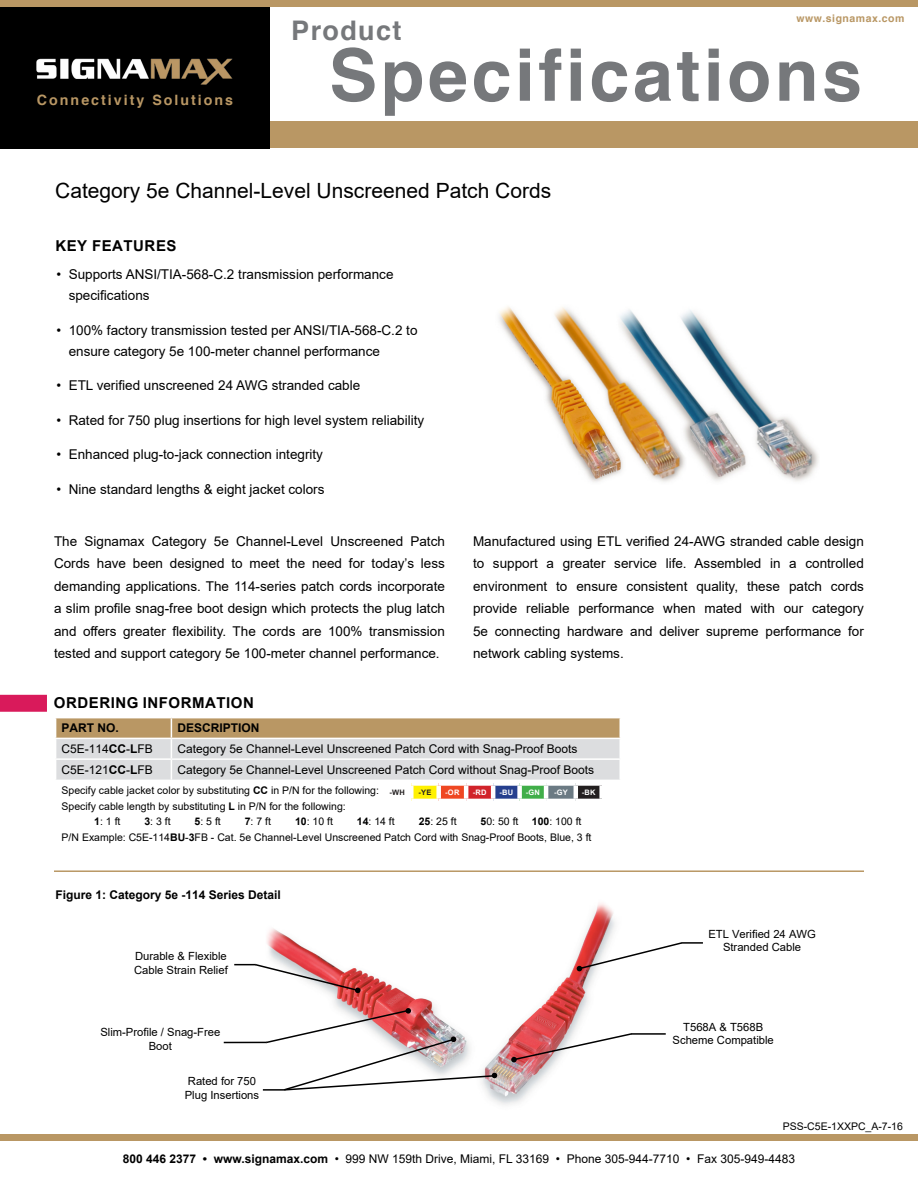
<style>
.page{position:relative;width:918px;height:1188px;background:#fff}
.page>*{position:absolute;margin:0;border:0;box-sizing:border-box;transform-origin:0 0}
.t1{font:700 72px "Helvetica";letter-spacing:.05em;color:#76787b}
.t2{font:700 27px "Helvetica";letter-spacing:.05em;color:#76787b}
.Product_Name{font:21px "Arial";color:#000}
.t3{font:700 15px "Arial";letter-spacing:.035em;color:#000}
.t4{font:700 14.25px "Helvetica";letter-spacing:.14em;color:#b99764}
.t5{font:13.5px/22.5px "Arial";color:#000;text-align:justify}
.t6{font:12px "Arial";color:#000}
.t7{font:700 12px "Arial";color:#000}
.t8{font:11.25px "Arial";color:#000}
.ordering_info{font:10.5px "Arial";color:#000}
.t9{font:700 10.5px "Helvetica";letter-spacing:.05em;color:#b99764}
.t10{font:700 7.5px "Arial";letter-spacing:.035em;color:#fff}
.t11{font:700 7.5px "Arial";color:#231f20}
.s1{font-weight:700}
</style>
<div class="page">
<div style="left:270px;top:122px;width:648px;height:26px;background:#b99764"></div>
<div style="left:0;top:0;width:918px;height:7px;background:#b99764"></div>
<div style="left:0;top:7px;width:270px;height:141px;background:#000"></div>
<img style="left:37px;top:58px;width:196px;height:27px">
<div style="left:0;top:1134px;width:918px;height:7px;background:#b99764"></div>
<img style="left:249px;top:903px;width:366px;height:202px">
<svg style="left:55px;top:718px;width:565px;height:62px;background:#d2c8ba"></svg>
<hr style="left:55px;top:738px;width:116px;height:1px;background:#fff">
<hr style="left:171px;top:738px;width:450px;height:1px;background:#fff">
<div style="left:0;top:695px;width:47px;height:17px;background:#d91a5b"></div>
<div style="left:411px;top:783px;width:28px;height:18px;background:#fff101"></div>
<div style="left:439px;top:783px;width:27px;height:18px;background:#ef4722"></div>
<svg style="left:468px;top:786px;width:23px;height:13px"></svg>
<div style="left:493px;top:783px;width:27px;height:18px;background:#253f8e"></div>
<div style="left:520px;top:783px;width:26px;height:18px;background:#40ae49"></div>
<div style="left:546px;top:783px;width:30px;height:18px;background:#6b7a83"></div>
<div style="left:576px;top:783px;width:26px;height:18px;background:#231f20"></div>
<div style="left:411px;top:781px;width:28px;height:5px;background:#fff"></div>
<div style="left:409px;top:786px;width:5px;height:13px;background:#fff"></div>
<div style="left:439px;top:781px;width:27px;height:5px;background:#fff"></div>
<div style="left:436px;top:786px;width:5px;height:13px;background:#fff"></div>
<hr style="left:464px;top:786px;width:4px;height:13px;background:#fff">
<div style="left:493px;top:781px;width:27px;height:5px;background:#fff"></div>
<hr style="left:491px;top:786px;width:4px;height:13px;background:#fff">
<div style="left:520px;top:781px;width:26px;height:5px;background:#fff"></div>
<div style="left:517px;top:786px;width:5px;height:13px;background:#fff"></div>
<div style="left:546px;top:781px;width:30px;height:5px;background:#fff"></div>
<hr style="left:544px;top:786px;width:4px;height:13px;background:#fff">
<div style="left:576px;top:781px;width:28px;height:5px;background:#fff"></div>
<hr style="left:574px;top:786px;width:4px;height:13px;background:#fff">
<div style="left:599px;top:786px;width:5px;height:13px;background:#fff"></div>
<hr style="left:411px;top:799px;width:28px;height:4px;background:#fff">
<hr style="left:439px;top:799px;width:27px;height:4px;background:#fff">
<hr style="left:493px;top:799px;width:27px;height:4px;background:#fff">
<hr style="left:520px;top:799px;width:26px;height:4px;background:#fff">
<hr style="left:546px;top:799px;width:30px;height:4px;background:#fff">
<hr style="left:576px;top:799px;width:28px;height:4px;background:#fff">
<img style="left:499px;top:306px;width:320px;height:176px">
<svg style="left:234px;top:963px;width:127px;height:30px"></svg>
<hr style="left:224px;top:1042px;width:43px;height:1px;background:#000">
<svg style="left:265px;top:1008px;width:231px;height:84px"></svg>
<hr style="left:263px;top:1089px;width:21px;height:2px;background:#000">
<hr style="left:681px;top:942px;width:22px;height:2px;background:#000">
<svg style="left:577px;top:941px;width:107px;height:30px"></svg>
<hr style="left:631px;top:1033px;width:35px;height:2px;background:#000">
<svg style="left:511px;top:1032px;width:122px;height:30px"></svg>
<hr style="left:54px;top:870px;width:810px;height:2px;background:#b99764">
<p class="t4" style="left:37px;top:91px;width:198px">Connectivity Solutions</p>
<h2 class="t2" style="left:291px;top:14px;width:112px">Product</h2>
<p class="t9" style="left:796px;top:11px;width:110px">www.signamax.com</p>
<h1 class="t1" style="left:329px;top:30px;width:535px">Specifications</h1>
<p class="Product_Name" style="left:55px;top:176px;width:498px">Category 5e Channel-Level Unscreened Patch Cords</p>
<p class="t3" style="left:55px;top:235px;width:123px">KEY FEATURES</p>
<p class="t5" style="left:69px;top:264px;width:326px;line-height:21px;text-indent:-12px">• Supports ANSI/TIA-568-C.2 transmission performance specifications</p>
<p class="t5" style="left:69px;top:319px;width:350px;line-height:21px;text-indent:-12px">• 100% factory transmission tested per ANSI/TIA-568-C.2 to ensure category 5e 100-meter channel performance</p>
<p class="t5" style="left:56px;top:374px;width:305px">• ETL verified unscreened 24 AWG stranded cable</p>
<p class="t5" style="left:56px;top:409px;width:369px">• Rated for 750 plug insertions for high level system reliability</p>
<p class="t5" style="left:56px;top:443px;width:268px">• Enhanced plug-to-jack connection integrity</p>
<p class="t5" style="left:56px;top:478px;width:270px">• Nine standard lengths &amp; eight jacket colors</p>
<p class="t5" style="left:54px;top:530px;width:392px">The Signamax Category 5e Channel-Level Unscreened Patch Cords have been designed to meet the need for today’s less demanding applications. The 114-series patch cords incorporate a slim profile snag-free boot design which protects the plug latch and offers greater flexibility. The cords are 100% transmission tested and support category 5e 100-meter channel performance.</p>
<p class="t5" style="left:473px;top:530px;width:392px">Manufactured using ETL verified 24-AWG stranded cable design to support a greater service life. Assembled in a controlled environment to ensure consistent quality, these patch cords provide reliable performance when mated with our category 5e connecting hardware and deliver supreme performance for network cabling systems.</p>
<p class="t3" style="left:54px;top:693px;width:202px">ORDERING INFORMATION</p>
<p class="t7" style="left:62px;top:720px;width:59px">PART NO.</p>
<p class="t7" style="left:177px;top:720px;width:84px">DESCRIPTION</p>
<p class="t6" style="left:62px;top:741px;width:93px">C5E-114<span class="s1">CC</span>-<span class="s1">L</span>FB</p>
<p class="t6" style="left:177px;top:741px;width:402px">Category 5e Channel-Level Unscreened Patch Cord with Snag-Proof Boots</p>
<p class="t6" style="left:62px;top:762px;width:93px">C5E-121<span class="s1">CC</span>-<span class="s1">L</span>FB</p>
<p class="t6" style="left:177px;top:762px;width:418px">Category 5e Channel-Level Unscreened Patch Cord without Snag-Proof Boots</p>
<p class="ordering_info" style="left:62px;top:783px;width:319px">Specify cable jacket color by substituting <span class="s1">CC</span> in P/N for the following:</p>
<p class="ordering_info" style="left:62px;top:799px;width:286px">Specify cable length by substituting <span class="s1">L</span> in P/N for the following:</p>
<p class="ordering_info" style="left:94px;top:814px;width:28px"><span class="s1">1</span>: 1 ft</p>
<p class="ordering_info" style="left:144px;top:814px;width:28px"><span class="s1">3</span>: 3 ft</p>
<p class="ordering_info" style="left:195px;top:814px;width:28px"><span class="s1">5</span>: 5 ft</p>
<p class="ordering_info" style="left:245px;top:814px;width:28px"><span class="s1">7</span>: 7 ft</p>
<p class="ordering_info" style="left:295px;top:814px;width:39px"><span class="s1">10</span>: 10 ft</p>
<p class="ordering_info" style="left:357px;top:814px;width:39px"><span class="s1">14</span>: 14 ft</p>
<p class="ordering_info" style="left:419px;top:814px;width:39px"><span class="s1">25</span>: 25 ft</p>
<p class="ordering_info" style="left:481px;top:814px;width:39px"><span class="s1">5</span>0: 50 ft</p>
<p class="ordering_info" style="left:532px;top:814px;width:51px"><span class="s1">100</span>: 100 ft</p>
<p class="ordering_info" style="left:62px;top:830px;width:531px">P/N Example: C5E-114<span class="s1">BU</span>-<span class="s1">3</span>FB - Cat. 5e Channel-Level Unscreened Patch Cord with Snag-Proof Boots, Blue, 3 ft</p>
<p class="t11" style="left:390px;top:787px;width:17px">-WH</p>
<p class="t11" style="left:418px;top:787px;width:14px">-YE</p>
<p class="t10" style="left:445px;top:787px;width:16px">-OR</p>
<p class="t10" style="left:473px;top:787px;width:15px">-RD</p>
<p class="t10" style="left:499px;top:787px;width:15px">-BU</p>
<p class="t10" style="left:526px;top:787px;width:16px">-GN</p>
<p class="t10" style="left:554px;top:787px;width:15px">-GY</p>
<p class="t10" style="left:582px;top:787px;width:15px">-BK</p>
<p class="t7" style="left:56px;top:886px;width:227px">Figure 1: Category 5e -114 Series Detail</p>
<p class="t8" style="left:135px;top:948px;width:93px">Durable &amp; Flexible</p>
<p class="t8" style="left:134px;top:962px;width:95px">Cable Strain Relief</p>
<p class="t8" style="left:100px;top:1025px;width:122px">Slim-Profile / Snag-Free</p>
<p class="t8" style="left:149px;top:1038px;width:25px">Boot</p>
<p class="t8" style="left:188px;top:1074px;width:70px">Rated for 750</p>
<p class="t8" style="left:185px;top:1087px;width:76px">Plug Insertions</p>
<p class="t8" style="left:708px;top:926px;width:109px">ETL Verified 24 AWG</p>
<p class="t8" style="left:723px;top:940px;width:80px">Stranded Cable</p>
<p class="t8" style="left:683px;top:1019px;width:82px">T568A &amp; T568B</p>
<p class="t8" style="left:673px;top:1033px;width:103px">Scheme Compatible</p>
<p class="ordering_info" style="left:783px;top:1119px;width:122px">PSS-C5E-1XXPC_A-7-16</p>
<p class="t6" style="left:123px;top:1151px;width:674px"><span class="s1">800 446 2377 • www.signamax.com</span> • 999 NW 159th Drive, Miami, FL 33169 • Phone 305-944-7710 • Fax 305-949-4483</p>
</div>
